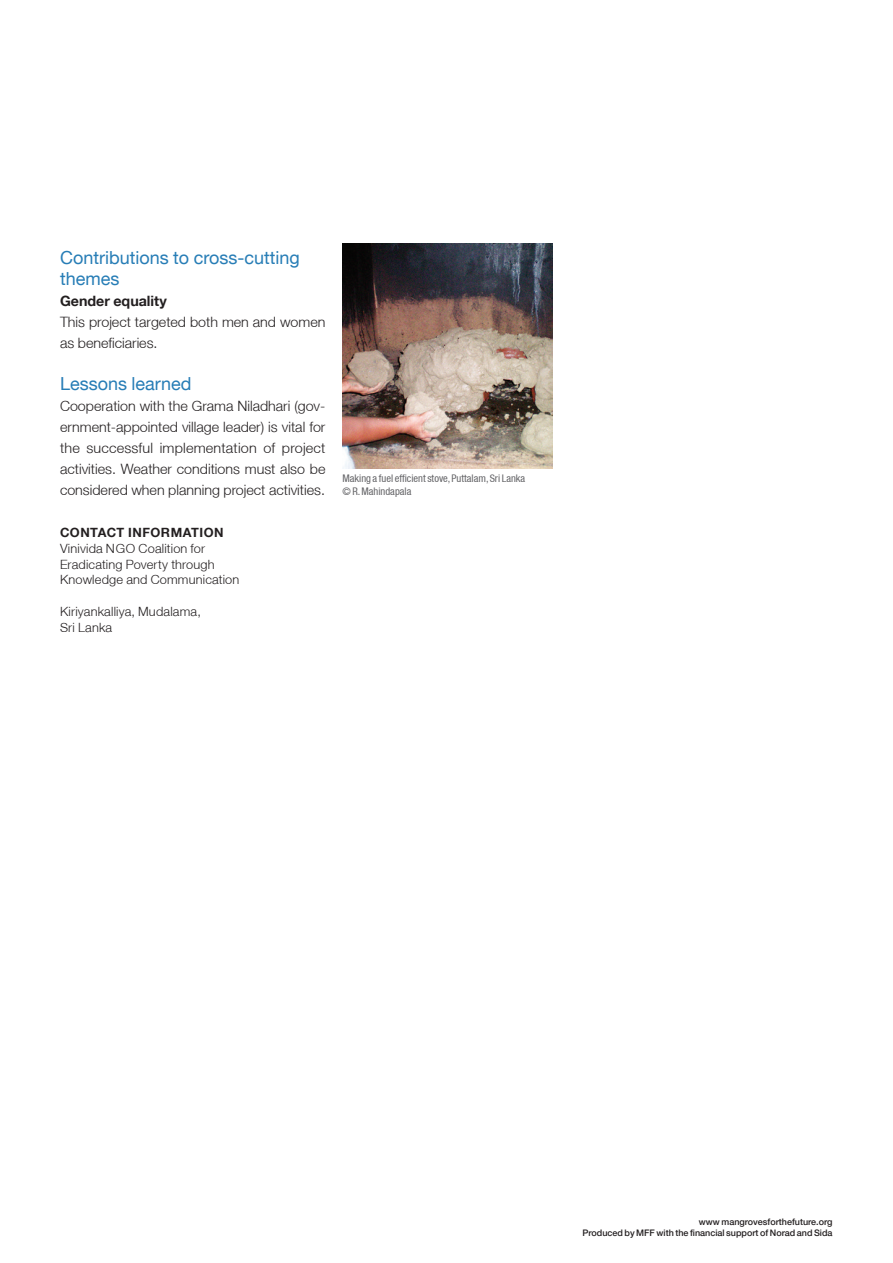
<style>
.page{position:relative;width:893px;height:1263px;background:#fff}
.page>*{position:absolute;margin:0;border:0;box-sizing:border-box;transform-origin:0 0}
.Heading_2{font:18px/21px "Helvetica Neue LT";color:#277db6}
.Text_-_no_indent{font:300 14.25px/21px "Helvetica Neue LT";color:#231f20}
.Text_-_no_indent-2{font:700 14.25px "Helvetica Neue LT";color:#231f20}
.Text_-_no_indent-3{font:300 12.75px/15.8px "Helvetica Neue LT";letter-spacing:.015em;color:#231f20}
.Text_-_no_indent-4{font:700 12.75px "Helvetica Neue LT";letter-spacing:.04em;color:#231f20}
.t1{font:condensed 10.5px/12.6px "Helvetica Neue LT";color:#636366}
.t2{font:500 9px/10.8px "Helvetica Neue LT";color:#231f20;text-align:right}
</style>
<div class="page">
<img style="left:342px;top:243px;width:210px;height:225px">
<p class="Heading_2" style="left:60px;top:247px;width:241px">Contributions to cross-cutting themes</p>
<p class="Text_-_no_indent-2" style="left:60px;top:292px;width:108px">Gender equality</p>
<p class="Text_-_no_indent" style="left:60px;top:311px;width:267px">This project targeted both men and women as beneficiaries.</p>
<p class="Heading_2" style="left:60px;top:373px;width:133px">Lessons learned</p>
<p class="Text_-_no_indent" style="left:60px;top:395px;width:267px;text-align:justify">Cooperation with the Grama Niladhari (gov&shy;ernment-appointed village leader) is vital for the successful implementation of project activities. Weather conditions must also be considered when planning project activities.</p>
<p class="Text_-_no_indent-4" style="left:60px;top:525px;width:165px">CONTACT INFORMATION</p>
<p class="Text_-_no_indent-3" style="left:60px;top:540px;width:181px">Vinivida NGO Coalition for<br>Eradicating Poverty through<br>Knowledge and Communication</p>
<p class="Text_-_no_indent-3" style="left:60px;top:603px;width:142px">Kiriyankalliya, Mudalama,</p>
<p class="Text_-_no_indent-3" style="left:60px;top:619px;width:54px">Sri Lanka</p>
<p class="t1" style="left:342px;top:472px;width:184px">Making a fuel efficient stove, Puttalam, Sri Lanka © R. Mahindapala</p>
<p class="t2" style="left:583px;top:1216px;width:252px">www mangrovesforthefuture.org<br>Produced by MFF with the financial support of Norad and Sida</p>
</div>
